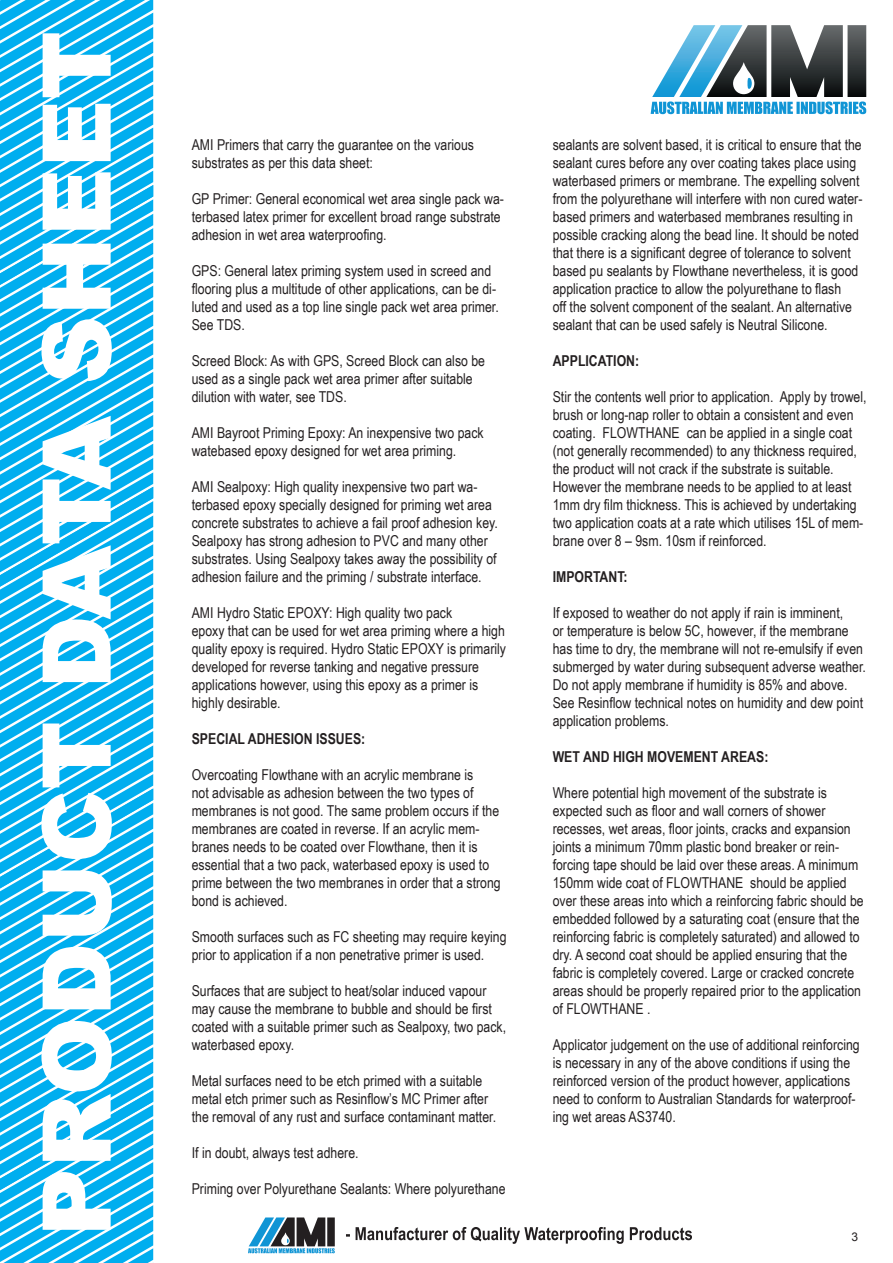
<style>
.page{position:relative;width:893px;height:1263px;background:#fff}
.page>*{position:absolute;margin:0;border:0;box-sizing:border-box;transform-origin:0 0}
.t1{font:900 94.95px "Arial";color:#fff}
.t2{font:15px/18px "Arial Narrow";color:#231f20}
.t3{font:700 15px "Arial Narrow";color:#231f20}
.t4{font:12px "Arial";color:#231f20}
</style>
<div class="page">
<svg style="left:0;top:0;width:153px;height:185px;background:#33bef2"></svg>
<svg style="left:0;top:185px;width:153px;height:302px;background:#33bef2"></svg>
<svg style="left:0;top:487px;width:153px;height:301px;background:#33bef2"></svg>
<svg style="left:0;top:788px;width:153px;height:302px;background:#32bef2"></svg>
<svg style="left:0;top:1090px;width:153px;height:173px;background:#32bef2"></svg>
<svg style="left:346px;top:1227px;width:346px;height:17px"></svg>
<svg style="left:651px;top:25px;width:215px;height:89px"></svg>
<svg style="left:248px;top:1217px;width:87px;height:36px"></svg>
<h1 class="t1" style="left:8px;top:1237px;width:1207px;rotate:-90deg">PRODUCT DATA SHEET</h1>
<p class="t2" style="left:192px;top:135px;width:284px">AMI Primers that carry the guarantee on the various substrates as per this data sheet:</p>
<p class="t2" style="left:192px;top:189px;width:314px">GP Primer: General economical wet area single pack wa&shy;terbased latex primer for excellent broad range substrate adhesion in wet area waterproofing.</p>
<p class="t2" style="left:192px;top:261px;width:309px">GPS: General latex priming system used in screed and flooring plus a multitude of other applications, can be di&shy;luted and used as a top line single pack wet area primer.<br>See TDS.</p>
<p class="t2" style="left:192px;top:351px;width:295px">Screed Block: As with GPS, Screed Block can also be used as a single pack wet area primer after suitable dilution with water, see TDS.</p>
<p class="t2" style="left:192px;top:423px;width:293px">AMI Bayroot Priming Epoxy: An inexpensive two pack watebased epoxy designed for wet area priming.</p>
<p class="t2" style="left:192px;top:477px;width:308px">AMI Sealpoxy: High quality inexpensive two part wa&shy;terbased epoxy specially designed for priming wet area concrete substrates to achieve a fail proof adhesion key.<br>Sealpoxy has strong adhesion to PVC and many other substrates. Using Sealpoxy takes away the possibility of adhesion failure and the priming / substrate interface.</p>
<p class="t2" style="left:192px;top:603px;width:316px">AMI Hydro Static EPOXY: High quality two pack<br>epoxy that can be used for wet area priming where a high quality epoxy is required. Hydro Static EPOXY is primarily developed for reverse tanking and negative pressure applications however, using this epoxy as a primer is highly desirable.</p>
<p class="t3" style="left:192px;top:727px;width:175px">SPECIAL ADHESION ISSUES:</p>
<p class="t2" style="left:192px;top:765px;width:311px">Overcoating Flowthane with an acrylic membrane is<br>not advisable as adhesion between the two types of membranes is not good. The same problem occurs if the membranes are coated in reverse. If an acrylic mem&shy;branes needs to be coated over Flowthane, then it is essential that a two pack, waterbased epoxy is used to prime between the two membranes in order that a strong bond is achieved.</p>
<p class="t2" style="left:192px;top:927px;width:316px">Smooth surfaces such as FC sheeting may require keying prior to application if a non penetrative primer is used.</p>
<p class="t2" style="left:192px;top:981px;width:316px">Surfaces that are subject to heat/solar induced vapour may cause the membrane to bubble and should be first coated with a suitable primer such as Sealpoxy, two pack, waterbased epoxy.</p>
<p class="t2" style="left:192px;top:1071px;width:306px">Metal surfaces need to be etch primed with a suitable metal etch primer such as Resinflow’s MC Primer after the removal of any rust and surface contaminant matter.</p>
<p class="t2" style="left:192px;top:1143px;width:168px">If in doubt, always test adhere.</p>
<p class="t2" style="left:192px;top:1179px;width:315px">Priming over Polyurethane Sealants: Where polyurethane</p>
<p class="t2" style="left:553px;top:135px;width:311px">sealants are solvent based, it is critical to ensure that the sealant cures before any over coating takes place using waterbased primers or membrane. The expelling solvent from the polyurethane will interfere with non cured water&shy;based primers and waterbased membranes resulting in possible cracking along the bead line. It should be noted that there is a significant degree of tolerance to solvent based pu sealants by Flowthane nevertheless, it is good application practice to allow the polyurethane to flash<br>off the solvent component of the sealant. An alternative sealant that can be used safely is Neutral Silicone.</p>
<p class="t3" style="left:553px;top:349px;width:88px">APPLICATION:</p>
<p class="t2" style="left:553px;top:387px;width:315px">Stir the contents well prior to application. Apply by trowel, brush or long-nap roller to obtain a consistent and even coating. FLOWTHANE can be applied in a single coat (not generally recommended) to any thickness required, the product will not crack if the substrate is suitable.<br>However the membrane needs to be applied to at least 1mm dry film thickness. This is achieved by undertaking two application coats at a rate which utilises 15L of mem&shy;brane over 8 – 9sm. 10sm if reinforced.</p>
<p class="t3" style="left:553px;top:565px;width:76px">IMPORTANT:</p>
<p class="t2" style="left:553px;top:603px;width:315px">If exposed to weather do not apply if rain is imminent,<br>or temperature is below 5C, however, if the membrane has time to dry, the membrane will not re-emulsify if even submerged by water during subsequent adverse weather.<br>Do not apply membrane if humidity is 85% and above.<br>See Resinflow technical notes on humidity and dew point application problems.</p>
<p class="t3" style="left:553px;top:745px;width:217px">WET AND HIGH MOVEMENT AREAS:</p>
<p class="t2" style="left:553px;top:783px;width:313px">Where potential high movement of the substrate is expected such as floor and wall corners of shower recesses, wet areas, floor joints, cracks and expansion joints a minimum 70mm plastic bond breaker or rein&shy;forcing tape should be laid over these areas. A minimum 150mm wide coat of FLOWTHANE should be applied over these areas into which a reinforcing fabric should be embedded followed by a saturating coat (ensure that the reinforcing fabric is completely saturated) and allowed to dry. A second coat should be applied ensuring that the fabric is completely covered. Large or cracked concrete areas should be properly repaired prior to the application of FLOWTHANE .</p>
<p class="t2" style="left:553px;top:1035px;width:309px">Applicator judgement on the use of additional reinforcing is necessary in any of the above conditions if using the reinforced version of the product however, applications need to conform to Australian Standards for waterproof&shy;ing wet areas AS3740.</p>
<p class="t4" style="left:851px;top:1229px;width:8px">3</p>
</div>
